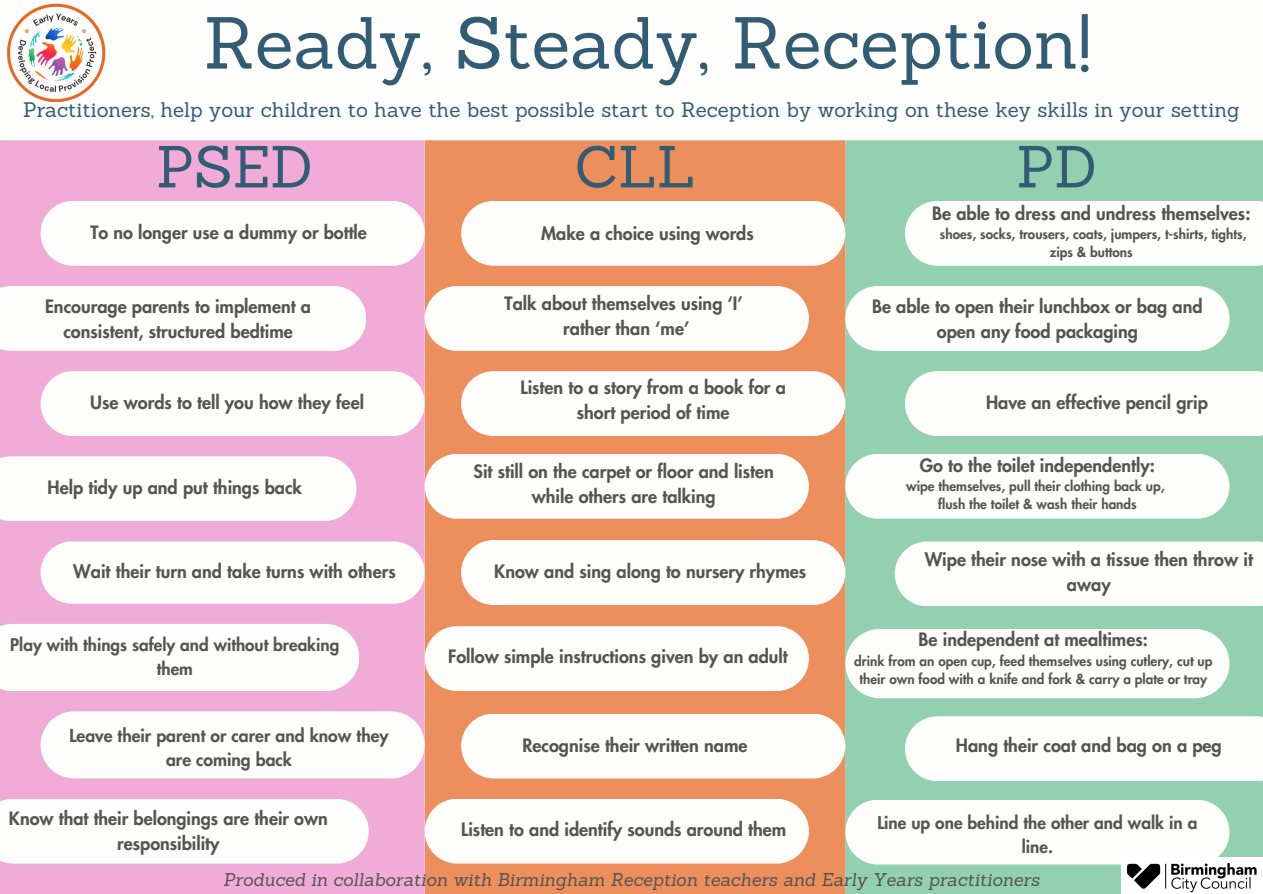
<style>
.page{position:relative;width:1263px;height:894px;background:#fff}
.page>*{position:absolute;margin:0;border:0;box-sizing:border-box;transform-origin:0 0}
.t1{font:71.7px "Sanchez";color:#315c74}
.t2{font:57.75px "Sanchez";color:#315c74}
.t3{font:20.55px "Sanchez";color:#315c74}
.t4{font:800 18px/24.8px "Futura LT Pro";color:#545454;text-align:center}
.t5{font:italic 18px "Sanchez";color:#545454}
.t6{font:800 17.4px/24px "Futura LT Pro";color:#545454;text-align:center}
.t7{font:800 17.25px/23.7px "Futura LT Pro";color:#545454;text-align:center}
.t8{font:800 17.1px/23.4px "Futura LT Pro";color:#545454;text-align:center}
.t9{font:800 13.5px/18px "Futura LT Pro";color:#545454;text-align:center}
</style>
<div class="page">
<div style="left:0;top:140px;width:425px;height:753px;background:#f0acd7"></div>
<svg style="left:0;top:286px;width:366px;height:65px"></svg>
<div style="left:41px;top:541px;width:384px;height:62px;background:#fdfefb;border-radius:31px"></div>
<svg style="left:0;top:623px;width:359px;height:67px"></svg>
<svg style="left:41px;top:711px;width:384px;height:67px"></svg>
<div style="left:41px;top:371px;width:384px;height:65px;background:#fdfefb;border-radius:32px"></div>
<svg style="left:0;top:456px;width:357px;height:65px"></svg>
<div style="left:41px;top:201px;width:384px;height:65px;background:#fdfefb;border-radius:32px"></div>
<div style="left:0;top:140px;width:254px;height:46px;background:#f0acd7"></div>
<div style="left:425px;top:140px;width:420px;height:753px;background:#ed8f5c"></div>
<div style="left:845px;top:140px;width:418px;height:753px;background:#93d0b0"></div>
<svg style="left:0;top:798px;width:369px;height:65px"></svg>
<div style="left:461px;top:201px;width:384px;height:65px;background:#fdfefb;border-radius:32px"></div>
<div style="left:425px;top:286px;width:384px;height:65px;background:#fdfefb;border-radius:32px"></div>
<div style="left:461px;top:371px;width:384px;height:65px;background:#fdfefb;border-radius:32px"></div>
<div style="left:425px;top:453px;width:384px;height:65px;background:#fdfefb;border-radius:32px"></div>
<div style="left:461px;top:540px;width:384px;height:64px;background:#fdfefb;border-radius:32px"></div>
<div style="left:425px;top:626px;width:384px;height:64px;background:#fdfefb;border-radius:32px"></div>
<div style="left:461px;top:713px;width:384px;height:65px;background:#fdfefb;border-radius:32px"></div>
<div style="left:425px;top:798px;width:384px;height:65px;background:#fdfefb;border-radius:32px"></div>
<svg style="left:905px;top:201px;width:358px;height:65px"></svg>
<div style="left:845px;top:286px;width:384px;height:65px;background:#fdfefb;border-radius:32px"></div>
<svg style="left:905px;top:371px;width:358px;height:65px"></svg>
<div style="left:845px;top:453px;width:384px;height:65px;background:#fdfefb;border-radius:32px"></div>
<svg style="left:895px;top:541px;width:368px;height:65px"></svg>
<svg style="left:845px;top:628px;width:384px;height:70px"></svg>
<svg style="left:905px;top:716px;width:358px;height:65px"></svg>
<div style="left:845px;top:799px;width:384px;height:65px;background:#fdfefb;border-radius:32px"></div>
<img style="left:6px;top:3px;width:100px;height:99px">
<img style="left:1122px;top:857px;width:141px;height:36px">
<h2 class="t1" style="left:204px;top:-3px;width:889px">Ready, Steady, Reception!</h2>
<h4 class="t3" style="left:23px;top:96px;width:1218px">Practitioners, help your children to have the best possible start to Reception by working on these key skills in your setting</h4>
<p class="t2" style="left:156px;top:129px;width:158px">PSED</p>
<p class="t2" style="left:575px;top:129px;width:122px">CLL</p>
<h1 class="t2" style="left:1016px;top:129px;width:82px">PD</h1>
<h4 class="t4" style="left:90px;top:221px;width:278px">To no longer use a dummy or bottle</h4>
<h4 class="t4" style="left:45px;top:295px;width:267px">Encourage parents to implement a consistent, structured bedtime</h4>
<h4 class="t4" style="left:541px;top:221px;width:214px">Make a choice using words</h4>
<h4 class="t4" style="left:505px;top:291px;width:240px">Talk about themselves using ‘I’ rather than ‘me’</h4>
<h2 class="t4" style="left:932px;top:201px;width:320px">Be able to dress and undress themselves:</h2>
<p class="t9" style="left:940px;top:225px;width:308px">shoes, socks, trousers, coats, jumpers, t-shirts, tights, zips &amp; buttons</p>
<p class="t4" style="left:872px;top:295px;width:332px">Be able to open their lunchbox or bag and open any food packaging</p>
<h4 class="t4" style="left:90px;top:391px;width:275px">Use words to tell you how they feel</h4>
<h4 class="t4" style="left:48px;top:476px;width:256px">Help tidy up and put things back</h4>
<h4 class="t4" style="left:520px;top:375px;width:267px">Listen to a story from a book for a short period of time</h4>
<h4 class="t4" style="left:474px;top:459px;width:302px">Sit still on the carpet or floor and listen while others are talking</h4>
<h4 class="t4" style="left:986px;top:391px;width:223px">Have an effective pencil grip</h4>
<h4 class="t4" style="left:920px;top:453px;width:237px">Go to the toilet independently:</h4>
<h4 class="t9" style="left:906px;top:477px;width:260px">wipe themselves, pull their clothing back up,</h4>
<p class="t9" style="left:938px;top:495px;width:200px">flush the toilet &amp; wash their hands</p>
<h4 class="t4" style="left:73px;top:559px;width:324px">Wait their turn and take turns with others</h4>
<h4 class="t4" style="left:494px;top:559px;width:313px">Know and sing along to nursery rhymes</h4>
<h4 class="t4" style="left:925px;top:547px;width:330px">Wipe their nose with a tissue then throw it away</h4>
<h4 class="t8" style="left:10px;top:633px;width:331px">Play with things safely and without breaking them</h4>
<h4 class="t4" style="left:448px;top:644px;width:341px">Follow simple instructions given by an adult</h4>
<p class="t4" style="left:919px;top:628px;width:231px">Be independent at mealtimes:</p>
<h4 class="t9" style="left:854px;top:652px;width:360px">drink from an open cup, feed themselves using cutlery, cut up their own food with a knife and fork &amp; carry a plate or tray</h4>
<h4 class="t6" style="left:70px;top:723px;width:321px">Leave their parent or carer and know they are coming back</h4>
<h2 class="t4" style="left:9px;top:806px;width:320px">Know that their belongings are their own responsibility</h2>
<h4 class="t4" style="left:522px;top:733px;width:227px">Recognise their written name</h4>
<h4 class="t4" style="left:461px;top:817px;width:327px">Listen to and identify sounds around them</h4>
<p class="t4" style="left:956px;top:733px;width:267px">Hang their coat and bag on a peg</p>
<h3 class="t7" style="left:877px;top:811px;width:322px">Line up one behind the other and walk in a line.</h3>
<p class="t5" style="left:223px;top:867px;width:818px">Produced in collaboration with Birmingham Reception teachers and Early Years practitioners</p>
</div>
